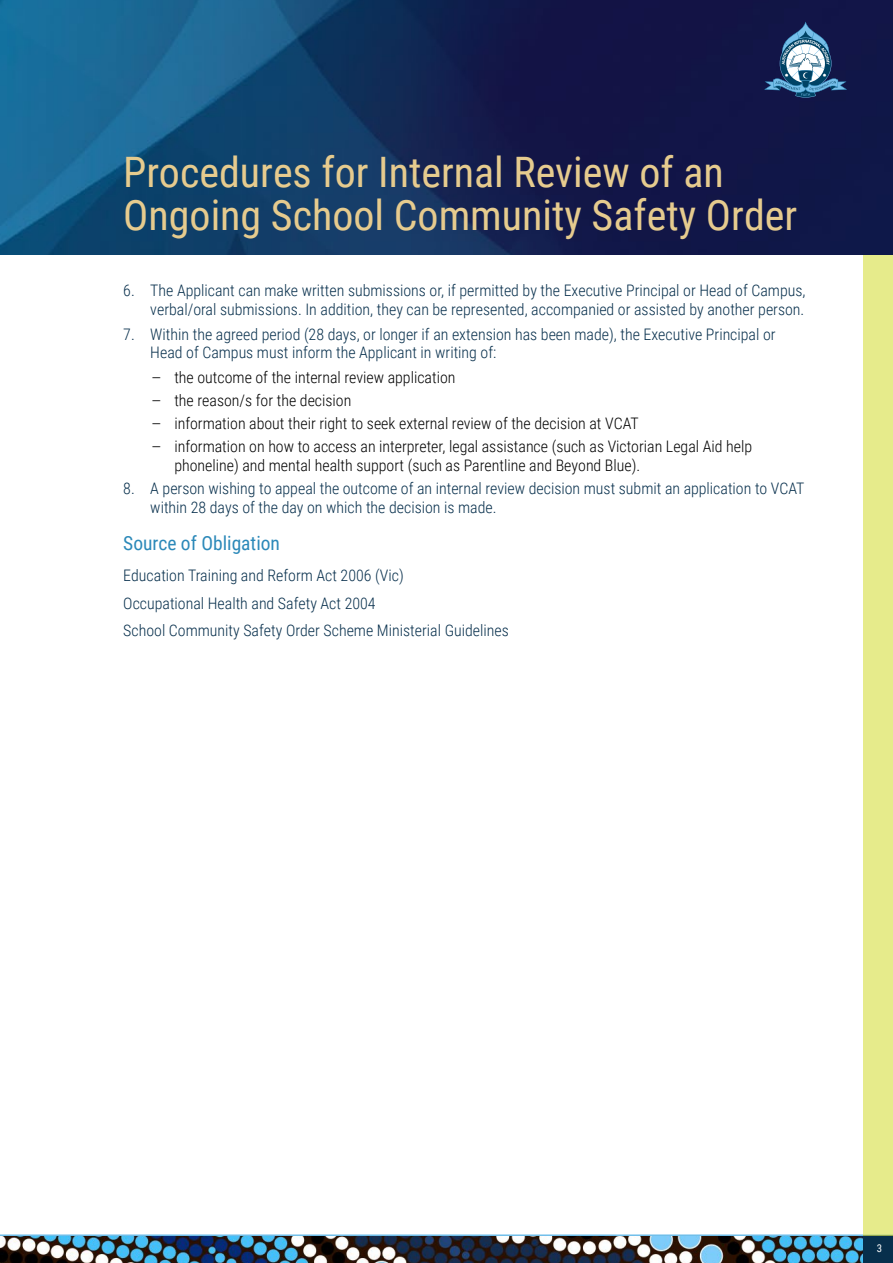
<style>
.page{position:relative;width:893px;height:1263px;background:#fff}
.page>*{position:absolute;margin:0;border:0;box-sizing:border-box;transform-origin:0 0}
.t1{font:42px/42.8px "Roboto Condensed";color:#e6cb8e}
.t2{font:19.5px "Roboto Condensed";color:#2c89b9}
.t3{font:300 15.9px/18.8px "Roboto Condensed";color:#072f4c}
.t4{font:300 15.9px/18.8px "Roboto Condensed";color:#000}
.t5{font:10.8px "Roboto Condensed";color:#fff}
.s1{font-family:"Roboto";font-size:16.5px}
</style>
<div class="page">
<img style="left:0;top:0;width:893px;height:254px">
<img style="left:0;top:1234px;width:893px;height:29px">
<div style="left:863px;top:1236px;width:30px;height:27px;background:#072f4c"></div>
<svg style="left:764px;top:22px;width:83px;height:76px;background:#425b81"></svg>
<div style="left:863px;top:255px;width:30px;height:980px;background:#e6eb8b"></div>
<h1 class="t1" style="left:123px;top:149px;width:675px">Procedures for Internal Review of an<br>Ongoing School Community Safety Order</h1>
<p class="t3" style="left:123px;top:280px;width:684px;text-align:right">6. The Applicant can make written submissions or, if permitted by the Executive Principal or Head of Campus, verbal/oral submissions. In addition, they can be represented, accompanied or assisted by another person.</p>
<p class="t3" style="left:150px;top:324px;width:627px;text-indent:-27px">7. Within the agreed period (28 days, or longer if an extension has been made), the Executive Principal or<br>Head of Campus must inform the Applicant in writing of:</p>
<p class="t4" style="left:152px;top:367px;width:305px"><span class="s1">-</span> the outcome of the internal review application</p>
<p class="t4" style="left:152px;top:390px;width:201px"><span class="s1">-</span> the reason/s for the decision</p>
<p class="t4" style="left:152px;top:413px;width:488px"><span class="s1">-</span> information about their right to seek external review of the decision at VCAT</p>
<p class="t4" style="left:174px;top:436px;width:579px;text-indent:-22px"><span class="s1">-</span> information on how to access an interpreter, legal assistance (such as Victorian Legal Aid help phoneline) and mental health support (such as Parentline and Beyond Blue).</p>
<p class="t3" style="left:150px;top:479px;width:656px;text-indent:-27px">8. A person wishing to appeal the outcome of an internal review decision must submit an application to VCAT within 28 days of the day on which the decision is made.</p>
<p class="t2" style="left:123px;top:529px;width:158px">Source of Obligation</p>
<p class="t3" style="left:123px;top:561px;width:387px;line-height:27.3px">Education Training and Reform Act 2006 (Vic)<br>Occupational Health and Safety Act 2004<br>School Community Safety Order Scheme Ministerial Guidelines</p>
<p class="t5" style="left:877px;top:1240px;width:7px">3</p>
</div>
